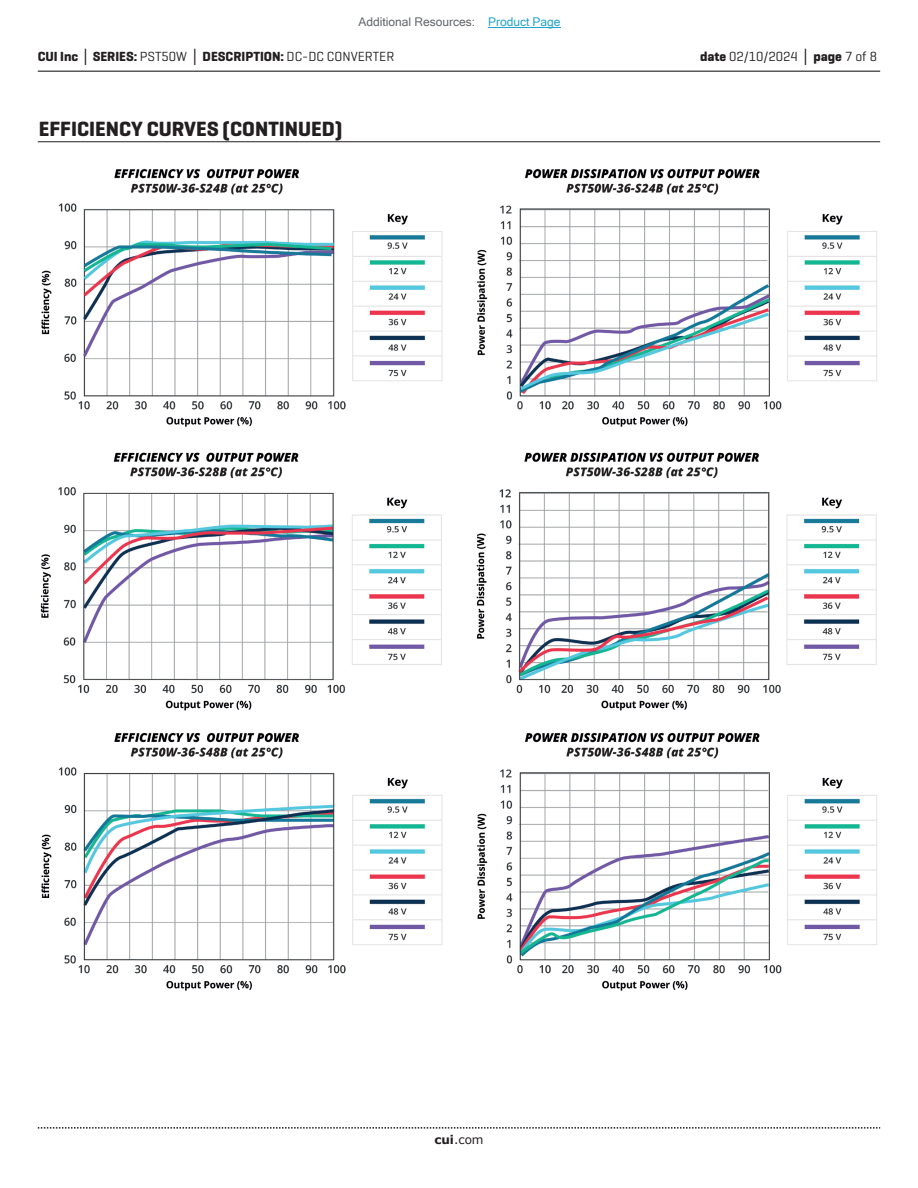
<style>
.page{position:relative;width:918px;height:1188px;background:#fff}
.page>*{position:absolute;margin:0;border:0;box-sizing:border-box;transform-origin:0 0}
.t1{font:700 21px "Geogrotesque";color:#231f20}
.t2{font:700 13.5px "Geogrotesque";color:#231f20}
.t3{font:13.5px "Geogrotesque";color:#231f20}
.t4{font:12px "Microsoft Sans Serif";color:#63676b}
.t5{font:12px "Verdana";color:#231f20}
.s1{color:#23a4c6}
.s2{font-family:"Verdana"}
.s3{font-weight:400}
.s4{font-weight:700}
.s5{font-family:"Verdana";font-weight:700}
</style>
<div class="page">
<hr style="left:38px;top:71px;width:842px;height:1px;background:#231f20">
<svg style="left:38px;top:1127px;width:842px;height:2px"></svg>
<img style="left:41px;top:168px;width:836px;height:823px">
<hr style="left:38px;top:141px;width:842px;height:1px;background:#231f20">
<hr style="left:488px;top:27px;width:73px;height:1px;background:#23a4c6">
<p class="t4" style="left:358px;top:15px;width:204px">Additional Resources: <span class="s1">Product Page</span></p>
<p class="t2" style="left:38px;top:48px;width:358px">CUI Inc <span class="s2">│</span> SERIES: <span class="s3">PST50W</span> <span class="s2">│</span> DESCRIPTION: <span class="s3">DC-DC CONVERTER</span></p>
<p class="t3" style="left:700px;top:48px;width:179px"><span class="s4">date</span> 02/10/2024 <span class="s5">│</span> <span class="s4">page</span> 7 of 8</p>
<h1 class="t1" style="left:39px;top:116px;width:305px">EFFICIENCY CURVES (CONTINUED)</h1>
<p class="t5" style="left:434px;top:1131px;width:51px"><span class="s4">cui</span>.com</p>
</div>
